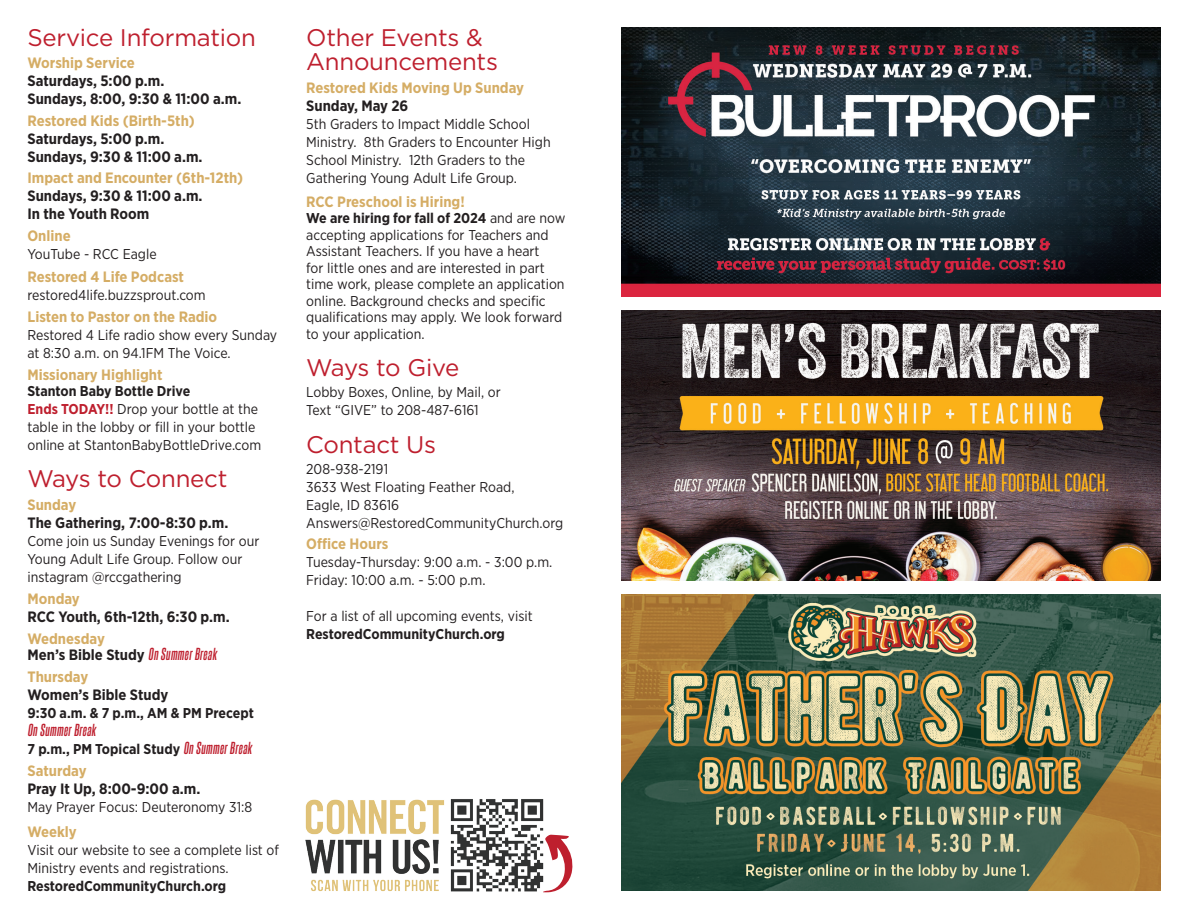
<style>
.page{position:relative;width:1188px;height:918px;background:#fff}
.page>*{position:absolute;margin:0;border:0;box-sizing:border-box;transform-origin:0 0}
.Red_Header{font:24px/24px "Gotham";letter-spacing:-.01em;color:#be1f2e}
.Red_Header-2{font:24px "Gotham";letter-spacing:-.03em;color:#be1f2e}
.Date_Time{font:700 15px/18px "Gotham Narrow";color:#231f20}
.Event_Title{font:700 15px "Gotham Narrow";color:#d5ad65}
.Body{font:italic 700 15px "Steelfish Rg";letter-spacing:.02em;color:#be1f2e}
.Body-2{font:14.25px/18px "Gotham Narrow";color:#231f20}
.Event_Title-2{font:14.25px/16.5px "Gotham Narrow";color:#231f20}
.Body-3{font:700 14.25px "Gotham Narrow";color:#231f20}
.Date_Time_-_Box{font:700 14.25px "Gotham Narrow";color:#231f20}
.s1{font-weight:700;color:#be1f2e}
.s2{font-family:"Steelfish Rg";font-style:italic;color:#be1f2e}
.s3{font-family:"Steelfish Rg";font-style:italic;font-size:15px;color:#be1f2e}
.s4{font-weight:700}
</style>
<div class="page">
<img style="left:305px;top:799px;width:238px;height:93px">
<svg style="left:543px;top:835px;width:30px;height:57px"></svg>
<img style="left:621px;top:27px;width:540px;height:270px">
<img style="left:621px;top:310px;width:540px;height:270px">
<img style="left:621px;top:594px;width:540px;height:297px">
<p class="Red_Header" style="left:27px;top:25px;width:230px">Service Information</p>
<p class="Event_Title" style="left:27px;top:53px;width:109px">Worship Service</p>
<p class="Date_Time" style="left:27px;top:72px;width:215px">Saturdays, 5:00 p.m.<br>Sundays, 8:00, 9:30 &amp; 11:00 a.m.</p>
<p class="Event_Title" style="left:27px;top:111px;width:169px">Restored Kids (Birth-5th)</p>
<p class="Date_Time" style="left:27px;top:129px;width:138px">Saturdays, 5:00 p.m.</p>
<p class="Date_Time" style="left:27px;top:147px;width:177px">Sundays, 9:30 &amp; 11:00 a.m.</p>
<p class="Event_Title" style="left:27px;top:169px;width:217px">Impact and Encounter (6th-12th)</p>
<p class="Date_Time" style="left:27px;top:187px;width:177px">Sundays, 9:30 &amp; 11:00 a.m.</p>
<p class="Date_Time" style="left:27px;top:205px;width:123px">In the Youth Room</p>
<p class="Event_Title" style="left:27px;top:226px;width:45px">Online</p>
<p class="Body-2" style="left:27px;top:245px;width:131px">YouTube - RCC Eagle</p>
<p class="Event_Title" style="left:27px;top:268px;width:158px">Restored 4 Life Podcast</p>
<p class="Body-2" style="left:27px;top:286px;width:180px">restored4life.buzzsprout.com</p>
<p class="Event_Title" style="left:27px;top:307px;width:191px">Listen to Pastor on the Radio</p>
<p class="Body-2" style="left:27px;top:326px;width:251px">Restored 4 Life radio show every Sunday at 8:30 a.m. on 94.1FM The Voice.</p>
<p class="Event_Title" style="left:27px;top:365px;width:137px">Missionary Highlight</p>
<p class="Date_Time_-_Box" style="left:27px;top:382px;width:164px">Stanton Baby Bottle Drive</p>
<p class="Body-2" style="left:27px;top:399px;width:235px"><span class="s1">Ends TODAY!!</span> Drop your bottle at the table in the lobby or fill in your bottle online at StantonBabyBottleDrive.com</p>
<p class="Red_Header" style="left:27px;top:466px;width:201px">Ways to Connect</p>
<p class="Event_Title" style="left:27px;top:496px;width:50px">Sunday</p>
<p class="Date_Time" style="left:27px;top:514px;width:203px">The Gathering, 7:00-8:30 p.m.</p>
<p class="Body-2" style="left:27px;top:532px;width:233px">Come join us Sunday Evenings for our<br>Young Adult Life Group. Follow our instagram @rccgathering</p>
<p class="Event_Title" style="left:27px;top:589px;width:54px">Monday</p>
<p class="Date_Time" style="left:27px;top:608px;width:204px">RCC Youth, 6th-12th, 6:30 p.m.</p>
<p class="Event_Title" style="left:27px;top:629px;width:79px">Wednesday</p>
<p class="Date_Time" style="left:27px;top:646px;width:191px">Men’s Bible Study <span class="s2">On Summer Break</span></p>
<p class="Event_Title" style="left:27px;top:667px;width:62px">Thursday</p>
<p class="Date_Time" style="left:27px;top:686px;width:142px">Women’s Bible Study</p>
<p class="Body-3" style="left:27px;top:704px;width:228px">9:30 a.m. &amp; 7 p.m., AM &amp; PM Precept</p>
<p class="Body" style="left:27px;top:719px;width:70px">On Summer Break</p>
<p class="Body-3" style="left:27px;top:740px;width:226px">7 p.m., PM Topical Study <span class="s3">On Summer Break</span></p>
<p class="Event_Title" style="left:27px;top:761px;width:61px">Saturday</p>
<p class="Date_Time" style="left:27px;top:780px;width:174px">Pray It Up, 8:00-9:00 a.m.</p>
<p class="Body-2" style="left:27px;top:798px;width:226px">May Prayer Focus: Deuteronomy 31:8</p>
<p class="Event_Title" style="left:27px;top:822px;width:51px">Weekly</p>
<p class="Body-2" style="left:27px;top:840px;width:253px">Visit our website to see a complete list of<br>Ministry events and registrations.</p>
<p class="Body-3" style="left:27px;top:877px;width:200px">RestoredCommunityChurch.org</p>
<p class="Red_Header" style="left:306px;top:25px;width:193px">Other Events &amp;<br>Announcements</p>
<p class="Event_Title" style="left:306px;top:79px;width:219px">Restored Kids Moving Up Sunday</p>
<p class="Date_Time" style="left:306px;top:97px;width:104px">Sunday, May 26</p>
<p class="Body-2" style="left:306px;top:115px;width:246px">5th Graders to Impact Middle School Ministry. 8th Graders to Encounter High School Ministry. 12th Graders to the Gathering Young Adult Life Group.</p>
<p class="Event_Title" style="left:306px;top:192px;width:160px">RCC Preschool is Hiring!</p>
<p class="Event_Title-2" style="left:306px;top:210px;width:261px"><span class="s4">We are hiring for fall of 2024</span> and are now accepting applications for Teachers and Assistant Teachers. If you have a heart<br>for little ones and are interested in part time work, please complete an application online. Background checks and specific qualifications may apply. We look forward to your application.</p>
<p class="Red_Header-2" style="left:306px;top:352px;width:155px">Ways to Give</p>
<p class="Body-2" style="left:306px;top:383px;width:196px">Lobby Boxes, Online, by Mail, or</p>
<p class="Body-2" style="left:306px;top:401px;width:174px">Text “GIVE” to 208-487-6161</p>
<p class="Red_Header" style="left:306px;top:432px;width:131px">Contact Us</p>
<p class="Body-2" style="left:306px;top:459px;width:83px">208-938-2191</p>
<p class="Body-2" style="left:306px;top:477px;width:210px">3633 West Floating Feather Road,</p>
<p class="Body-2" style="left:306px;top:495px;width:95px">Eagle, ID 83616</p>
<p class="Body-2" style="left:306px;top:513px;width:259px">Answers@RestoredCommunityChurch.org</p>
<p class="Event_Title" style="left:306px;top:535px;width:84px">Office Hours</p>
<p class="Body-2" style="left:306px;top:553px;width:248px">Tuesday-Thursday: 9:00 a.m. - 3:00 p.m.<br>Friday: 10:00 a.m. - 5:00 p.m.</p>
<p class="Body-2" style="left:306px;top:607px;width:228px">For a list of all upcoming events, visit</p>
<p class="Body-3" style="left:306px;top:625px;width:200px">RestoredCommunityChurch.org</p>
</div>
